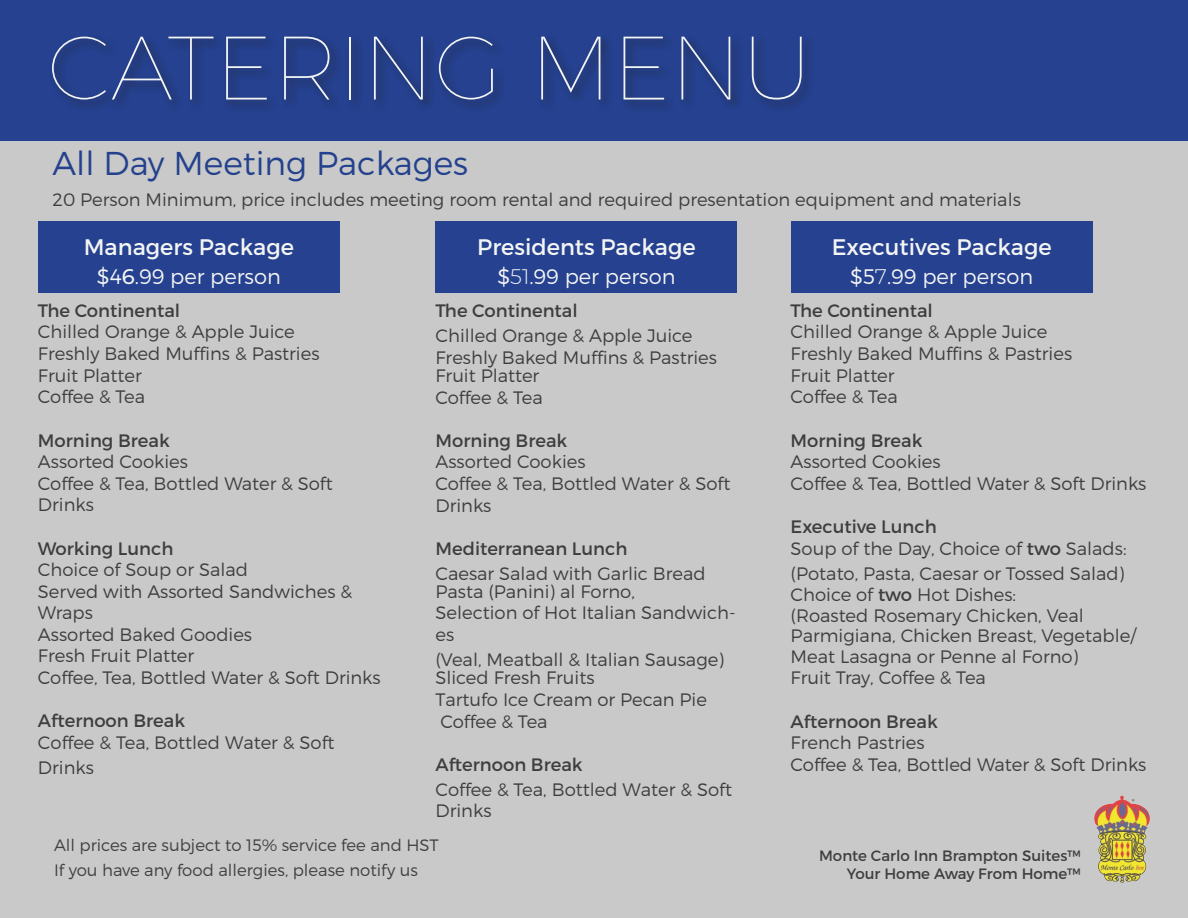
<style>
.page{position:relative;width:1188px;height:918px;background:#c9c9c9}
.page>*{position:absolute;margin:0;border:0;box-sizing:border-box;transform-origin:0 0}
.t1{font:100 90px "Montserrat";color:#f3f4f4}
.t2{font:300 33px "Montserrat";color:#24418d}
.t3{font:22.5px "Montserrat";color:#f3f4f4}
.t4{font:300 21px "Montserrat";color:#f3f4f4}
.t5{font:300 18px/21.6px "Montserrat";color:#3e3e3e}
.t6{font:300 16.5px/25.2px "Montserrat";color:#414040}
.t7{font:15px "Montserrat";color:#3e3e3e}
.s1{font-weight:500}
.s2{font-weight:400}
.s3{color:#414040}
</style>
<div class="page">
<div style="left:0;top:0;width:1188px;height:140px;background:#25418f"></div>
<div style="left:49px;top:33px;width:766px;height:80px;background:#231f20;opacity:.75"></div>
<img style="left:1094px;top:795px;width:56px;height:88px">
<div style="left:38px;top:221px;width:301px;height:72px;background:#25418f"></div>
<div style="left:791px;top:221px;width:301px;height:72px;background:#25418f"></div>
<div style="left:436px;top:221px;width:301px;height:72px;background:#25418f"></div>
<p class="t1" style="left:48px;top:13px;width:766px">CATERING MENU</p>
<p class="t2" style="left:53px;top:143px;width:417px">All Day Meeting Packages</p>
<p class="t5" style="left:53px;top:189px;width:970px">20 Person Minimum, price includes meeting room rental and required presentation equipment and materials</p>
<p class="t3" style="left:84px;top:233px;width:212px">Managers Package</p>
<p class="t4" style="left:97px;top:264px;width:185px">$4<span class="s1">6</span>.99 per person</p>
<p class="t5" style="left:38px;top:299px;width:283px"><span class="s2">The Continental<br></span>Chilled Orange &amp; Apple Juice<br>Freshly Baked Muffins &amp; Pastries<br>Fruit Platter<br>Coffee &amp; Tea</p>
<p class="t5" style="left:38px;top:429px;width:296px"><span class="s2">Morning Break<br></span>Assorted Cookies<br>Coffee &amp; Tea, Bottled Water &amp; Soft<br>Drinks</p>
<p class="t5" style="left:38px;top:537px;width:344px"><span class="s2">Working Lunch<br></span>Choice of Soup or Salad<br>Served with Assorted Sandwiches &amp;<br>Wraps<br>Assorted Baked Goodies<br>Fresh Fruit Platter<br>Coffee, Tea, Bottled Water &amp; Soft Drinks</p>
<p class="t5" style="left:38px;top:710px;width:298px"><span class="s2">Afternoon Break<br></span>Coffee &amp; Tea, Bottled Water &amp; Soft</p>
<p class="t5" style="left:38px;top:756px;width:57px">Drinks</p>
<p class="t3" style="left:477px;top:233px;width:220px">Presidents Package</p>
<p class="t4" style="left:497px;top:264px;width:179px">$51.99 per person</p>
<p class="t5" style="left:436px;top:298px;width:258px;line-height:24.8px"><span class="s2">The Continental<br></span>Chilled Orange &amp; Apple Juice</p>
<p class="t5" style="left:436px;top:348px;width:283px;line-height:18.3px">Freshly Baked Muffins &amp; Pastries<br>Fruit Platter</p>
<p class="t5" style="left:436px;top:386px;width:109px">Coffee &amp; Tea</p>
<p class="t5" style="left:436px;top:429px;width:296px"><span class="s2">Morning Break<br></span>Assorted Cookies<br>Coffee &amp; Tea, Bottled Water &amp; Soft<br>Drinks</p>
<p class="t5" style="left:436px;top:536px;width:272px;line-height:24.8px"><span class="s2">Mediterranean Lunch<br></span>Caesar Salad with Garlic Bread</p>
<p class="t5" style="left:436px;top:580px;width:302px">Pasta (Panini) al Forno,<br>Selection of Hot Italian Sandwich&shy;es</p>
<p class="t5" style="left:436px;top:650px;width:290px;line-height:18.3px">(Veal, Meatball &amp; Italian Sausage)<br>Sliced Fresh Fruits</p>
<p class="t5" style="left:436px;top:688px;width:273px">Tartufo Ice Cream or Pecan Pie<br>Coffee &amp; Tea</p>
<p class="t5" style="left:436px;top:752px;width:298px;line-height:24.8px"><span class="s2">Afternoon Break<br></span>Coffee &amp; Tea, Bottled Water &amp; Soft</p>
<p class="t5" style="left:436px;top:800px;width:57px">Drinks</p>
<p class="t6" style="left:54px;top:832px;width:386px">All prices are subject to 15% service fee and HST<br>If you have any food allergies, please notify us</p>
<p class="t3" style="left:832px;top:233px;width:222px">Executives Package</p>
<p class="t4" style="left:850px;top:264px;width:184px">$57.99 per person</p>
<p class="t5" style="left:791px;top:299px;width:283px"><span class="s2">The Continental<br></span>Chilled Orange &amp; Apple Juice<br>Freshly Baked Muffins &amp; Pastries<br>Fruit Platter<br>Coffee &amp; Tea</p>
<p class="t5" style="left:791px;top:429px;width:357px"><span class="s2">Morning Break<br></span>Assorted Cookies<br>Coffee &amp; Tea, Bottled Water &amp; Soft Drinks</p>
<p class="t5" style="left:791px;top:515px;width:337px"><span class="s2">Executive Lunch<br></span>Soup of the Day, Choice of <span class="s2">two</span> Salads:</p>
<p class="t5" style="left:791px;top:562px;width:347px;line-height:21px">(Potato, Pasta, Caesar or Tossed Salad)<br>Choice of <span class="s2">two</span> Hot Dishes:<br>(Roasted Rosemary Chicken, Veal<br>Parmigiana, Chicken Breast, Vegetable/<br>Meat Lasagna or Penne al Forno)<br>Fruit Tray, Coffee &amp; Tea</p>
<p class="t5" style="left:791px;top:710px;width:357px"><span class="s2">Afternoon Break<br></span>French Pastries<br>Coffee &amp; Tea, Bottled Water &amp; Soft Drinks</p>
<p class="t7" style="left:819px;top:847px;width:263px">Monte Carlo Inn <span class="s3">Brampton</span> Suites™</p>
<p class="t7" style="left:847px;top:865px;width:235px">Your Home Away From Home™</p>
</div>
